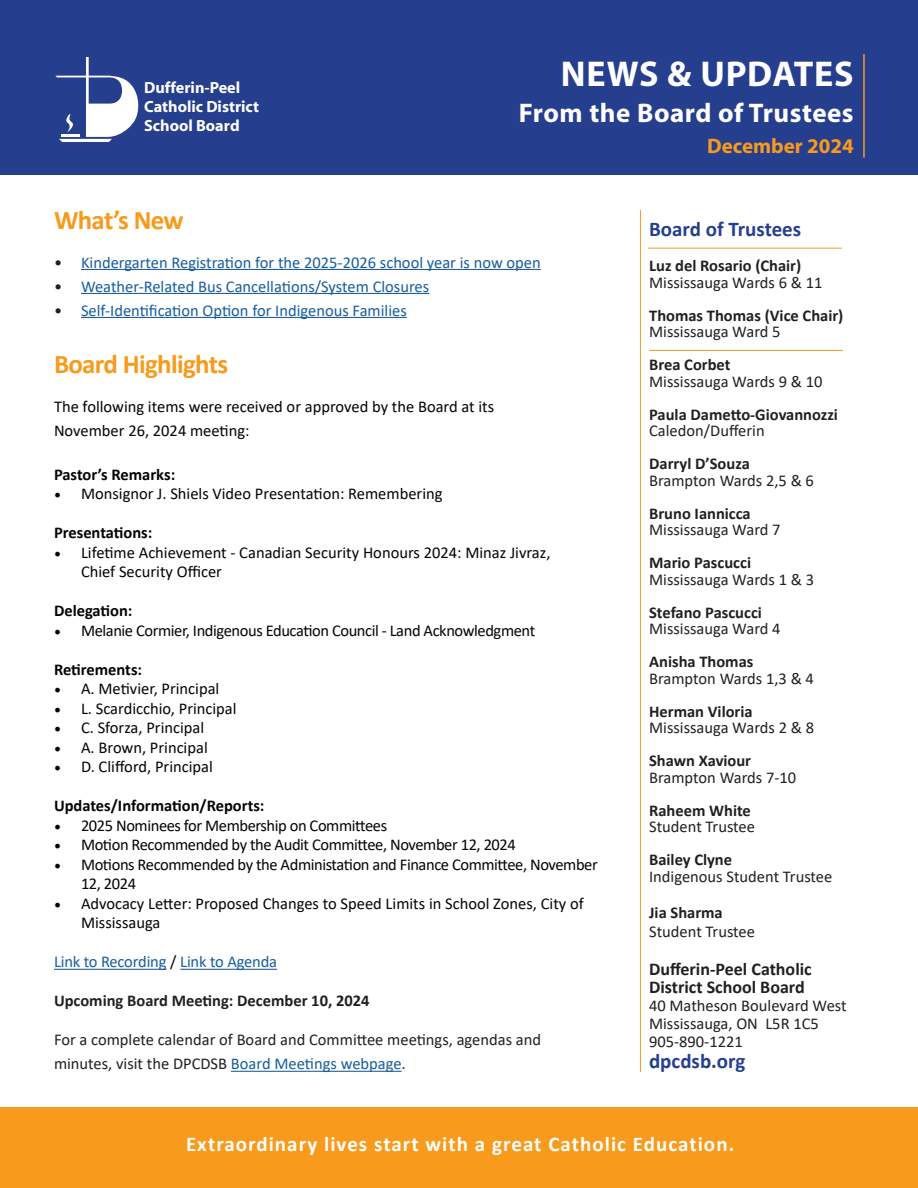
<style>
.page{position:relative;width:918px;height:1188px;background:#fff}
.page>*{position:absolute;margin:0;border:0;box-sizing:border-box;transform-origin:0 0}
.t1{font:700 36px "Myriad Pro";letter-spacing:.02em;color:#fff}
.t2{font:700 27px "Calibri";letter-spacing:-.025em;color:#f89a1c}
.t3{font:700 27px "Myriad Pro";letter-spacing:.02em;color:#fff}
.t4{font:700 21px "Calibri";letter-spacing:.05em;color:#fff}
.t5{font:700 21px "Calibri";color:#253f8e}
.t6{font:700 21px "Myriad Pro";color:#f89a1c}
.t7{font:700 18px/18px "Calibri";color:#231f20}
.t8{font:16.5px/33px "Calibri";color:#231f20}
.t9{font:16.5px/19.5px "Calibri";color:#040503}
.t10{font:16.5px/19.5px "Calibri";letter-spacing:-.025em;color:#040503}
.t11{font:16.5px "Calibri";color:#175d9e}
.t12{font:700 16.5px/33px "Calibri";color:#231f20}
.t13{font:700 16.5px "Calibri";color:#040503}
.t14{font:700 16.2px/19.5px "Myriad";color:#fff}
.s1{color:#231f20}
.s2{font-family:"Minion Pro";font-size:18px}
.s3{color:#040503}
.s4{color:#175d9e}
.s5{font-weight:400}
.s6{font-weight:700}
</style>
<div class="page">
<div style="left:0;top:0;width:918px;height:175px;background:#253f8e"></div>
<hr style="left:863px;top:54px;width:2px;height:104px;background:#f89a1c">
<svg style="left:55px;top:58px;width:83px;height:83px"></svg>
<hr style="left:81px;top:269px;width:460px;height:1px;background:#175d9e">
<hr style="left:81px;top:293px;width:348px;height:1px;background:#175d9e">
<hr style="left:81px;top:317px;width:326px;height:1px;background:#175d9e">
<hr style="left:640px;top:210px;width:1px;height:862px;background:#f89a1c">
<div style="left:0;top:1107px;width:918px;height:81px;background:#f89a1c"></div>
<hr style="left:649px;top:350px;width:194px;height:1px;background:#f89a1c">
<hr style="left:648px;top:248px;width:194px;height:1px;background:#f89a1c">
<hr style="left:54px;top:969px;width:112px;height:1px;background:#175d9e">
<hr style="left:180px;top:969px;width:97px;height:1px;background:#175d9e">
<hr style="left:231px;top:1071px;width:171px;height:1px;background:#175d9e">
<p class="t14" style="left:144px;top:78px;width:117px">Dufferin-Peel<br>Catholic District<br>School Board</p>
<p class="t1" style="left:561px;top:50px;width:294px">NEWS &amp; UPDATES</p>
<p class="t3" style="left:519px;top:95px;width:336px">From the Board of Trustees</p>
<p class="t6" style="left:707px;top:133px;width:148px">December 2024</p>
<p class="t2" style="left:54px;top:201px;width:131px">What’s New</p>
<p class="t11" style="left:54px;top:251px;width:488px"><span class="s1">•</span> Kindergarten Registration for the 2025-2026 school year is now open</p>
<p class="t11" style="left:54px;top:275px;width:377px"><span class="s1">•</span> Weather-Related Bus Cancellations/System Closures</p>
<p class="t11" style="left:54px;top:299px;width:354px"><span class="s1">•</span> Self-Identification Option for Indigenous Families</p>
<p class="t2" style="left:54px;top:345px;width:176px">Board Highlights</p>
<p class="t9" style="left:54px;top:395px;width:442px;line-height:24px">The following items were received or approved by the Board at its<br>November 26, 2024 meeting:</p>
<p class="t13" style="left:54px;top:463px;width:123px">Pastor’s Remarks:</p>
<p class="t9" style="left:54px;top:484px;width:390px"><span class="s2">•</span> Monsignor J. Shiels Video Presentation: Remembering</p>
<p class="t13" style="left:54px;top:521px;width:100px">Presentations:</p>
<p class="t9" style="left:81px;top:542px;width:471px;text-indent:-27px"><span class="s2">•</span> Lifetime Achievement - Canadian Security Honours 2024: Minaz Jivraz,<br>Chief Security Officer</p>
<p class="t13" style="left:54px;top:599px;width:80px">Delegation:</p>
<p class="t10" style="left:54px;top:620px;width:483px"><span class="s2">•</span> Melanie Cormier, Indigenous Education Council - Land Acknowledgment</p>
<p class="t13" style="left:54px;top:658px;width:90px">Retirements:</p>
<p class="t9" style="left:54px;top:679px;width:167px"><span class="s2">•</span> A. Metivier, Principal</p>
<p class="t9" style="left:54px;top:698px;width:184px"><span class="s2">•</span> L. Scardicchio, Principal</p>
<p class="t9" style="left:54px;top:718px;width:152px"><span class="s2">•</span> C. Sforza, Principal</p>
<p class="t9" style="left:54px;top:737px;width:155px"><span class="s2">•</span> A. Brown, Principal</p>
<p class="t9" style="left:54px;top:757px;width:160px"><span class="s2">•</span> D. Clifford, Principal</p>
<p class="t13" style="left:54px;top:794px;width:212px">Updates/Information/Reports:</p>
<p class="t10" style="left:54px;top:815px;width:335px"><span class="s2">•</span> 2025 Nominees for Membership on Committees</p>
<p class="t10" style="left:54px;top:835px;width:463px"><span class="s2">•</span> Motion Recommended by the Audit Committee, November 12, 2024</p>
<p class="t10" style="left:81px;top:854px;width:518px;text-indent:-27px"><span class="s2">•</span> Motions Recommended by the Administation and Finance Committee, November<br>12, 2024</p>
<p class="t9" style="left:81px;top:893px;width:504px;text-indent:-27px"><span class="s2">•</span> Advocacy Letter: Proposed Changes to Speed Limits in School Zones, City of<br>Mississauga</p>
<p class="t11" style="left:54px;top:950px;width:225px">Link to Recording <span class="s3">/</span> Link to Agenda</p>
<p class="t12" style="left:54px;top:984px;width:317px">Upcoming Board Meeting: December 10, 2024</p>
<p class="t8" style="left:54px;top:1023px;width:489px">For a complete calendar of Board and Committee meetings, agendas and</p>
<p class="t8" style="left:54px;top:1047px;width:353px">minutes, visit the DPCDSB <span class="s4">Board Meetings webpage</span>.</p>
<p class="t5" style="left:649px;top:214px;width:154px">Board of Trustees</p>
<p class="t12" style="left:649px;top:249px;width:154px">Luz del Rosario (Chair)</p>
<p class="t12" style="left:649px;top:266px;width:196px"><span class="s5">Mississauga Wards 6 &amp; 11<br></span>Thomas Thomas (Vice Chair)</p>
<p class="t8" style="left:649px;top:315px;width:133px">Mississauga Ward 5<br><span class="s6">Brea Corbet</span></p>
<p class="t8" style="left:649px;top:364px;width:175px">Mississauga Wards 9 &amp; 10</p>
<p class="t12" style="left:649px;top:406px;width:190px;line-height:16.5px">Paula Dametto-Giovannozzi<br><span class="s5">Caledon/Dufferin</span></p>
<p class="t12" style="left:649px;top:447px;width:102px">Darryl D’Souza</p>
<p class="t8" style="left:649px;top:463px;width:166px">Brampton Wards 2,5 &amp; 6<br><span class="s6">Bruno Iannicca</span></p>
<p class="t8" style="left:649px;top:513px;width:133px">Mississauga Ward 7<br><span class="s6">Mario Pascucci</span></p>
<p class="t8" style="left:649px;top:562px;width:166px">Mississauga Wards 1 &amp; 3</p>
<p class="t12" style="left:649px;top:596px;width:114px">Stefano Pascucci</p>
<p class="t8" style="left:649px;top:612px;width:133px">Mississauga Ward 4<br><span class="s6">Anisha Thomas</span></p>
<p class="t8" style="left:649px;top:661px;width:166px">Brampton Wards 1,3 &amp; 4<br><span class="s6">Herman Viloria</span></p>
<p class="t8" style="left:649px;top:711px;width:166px">Mississauga Wards 2 &amp; 8<br><span class="s6">Shawn Xaviour</span></p>
<p class="t8" style="left:649px;top:760px;width:149px">Brampton Wards 7-10<br><span class="s6">Raheem White</span></p>
<p class="t8" style="left:649px;top:810px;width:107px">Student Trustee<br><span class="s6">Bailey Clyne</span></p>
<p class="t8" style="left:649px;top:858px;width:185px;line-height:36px">Indigenous Student Trustee<br><span class="s6">Jia Sharma</span></p>
<p class="t8" style="left:649px;top:915px;width:107px">Student Trustee</p>
<p class="t7" style="left:649px;top:960px;width:164px">Dufferin-Peel Catholic<br>District School Board</p>
<p class="t8" style="left:649px;top:989px;width:199px">40 Matheson Boulevard West</p>
<p class="t8" style="left:649px;top:1014px;width:171px;line-height:18px">Mississauga, ON L5R 1C5<br>905-890-1221</p>
<p class="t5" style="left:649px;top:1046px;width:98px">dpcdsb.org</p>
<p class="t4" style="left:186px;top:1130px;width:550px">Extraordinary lives start with a great Catholic Education.</p>
</div>
